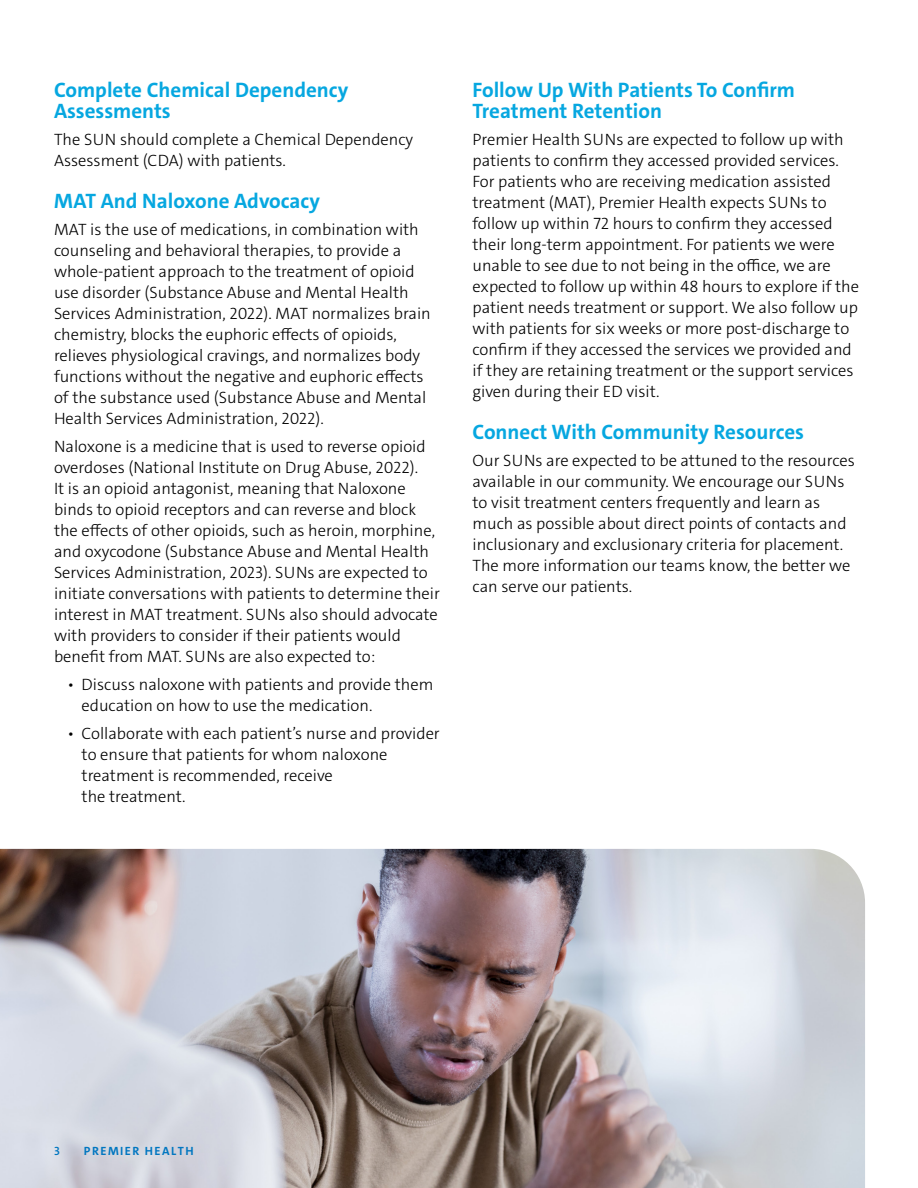
<style>
.page{position:relative;width:918px;height:1188px;background:#fff}
.page>*{position:absolute;margin:0;border:0;box-sizing:border-box;transform-origin:0 0}
.t1{font:700 21px/21px "The Sans";color:#06a7e0}
.t2{font:300 16.5px/21px "The Sans";color:#000}
.t3{font:700 12px "The Sans";letter-spacing:.125em;color:#0076c0}
.t4{font:600 12px "The Sans";color:#0076c0}
</style>
<div class="page">
<img style="left:0;top:849px;width:865px;height:339px">
<p class="t1" style="left:54px;top:79px;width:296px">Complete Chemical Dependency<br>Assessments</p>
<p class="t2" style="left:54px;top:129px;width:361px">The SUN should complete a Chemical Dependency<br>Assessment (CDA) with patients.</p>
<p class="t1" style="left:54px;top:190px;width:268px">MAT And Naloxone Advocacy</p>
<p class="t2" style="left:54px;top:219px;width:378px">MAT is the use of medications, in combination with counseling and behavioral therapies, to provide a whole-patient approach to the treatment of opioid use disorder (Substance Abuse and Mental Health Services Administration, 2022). MAT normalizes brain chemistry, blocks the euphoric effects of opioids, relieves physiological cravings, and normalizes body functions without the negative and euphoric effects of the substance used (Substance Abuse and Mental Health Services Administration, 2022).</p>
<p class="t2" style="left:54px;top:436px;width:387px">Naloxone is a medicine that is used to reverse opioid overdoses (National Institute on Drug Abuse, 2022).<br>It is an opioid antagonist, meaning that Naloxone binds to opioid receptors and can reverse and block the effects of other opioids, such as heroin, morphine, and oxycodone (Substance Abuse and Mental Health Services Administration, 2023). SUNs are expected to initiate conversations with patients to determine their interest in MAT treatment. SUNs also should advocate with providers to consider if their patients would benefit from MAT. SUNs are also expected to:</p>
<p class="t2" style="left:82px;top:674px;width:353px;text-indent:-14px">• Discuss naloxone with patients and provide them education on how to use the medication.</p>
<p class="t2" style="left:82px;top:723px;width:360px;text-indent:-14px">• Collaborate with each patient’s nurse and provider to ensure that patients for whom naloxone treatment is recommended, receive<br>the treatment.</p>
<p class="t1" style="left:472px;top:79px;width:324px">Follow Up With Patients To Confirm<br>Treatment Retention</p>
<p class="t2" style="left:472px;top:129px;width:388px">Premier Health SUNs are expected to follow up with patients to confirm they accessed provided services.<br>For patients who are receiving medication assisted treatment (MAT), Premier Health expects SUNs to follow up within 72 hours to confirm they accessed their long-term appointment. For patients we were unable to see due to not being in the office, we are expected to follow up within 48 hours to explore if the patient needs treatment or support. We also follow up with patients for six weeks or more post-discharge to confirm if they accessed the services we provided and if they are retaining treatment or the support services given during their ED visit.</p>
<p class="t1" style="left:472px;top:421px;width:333px">Connect With Community Resources</p>
<p class="t2" style="left:473px;top:450px;width:384px">Our SUNs are expected to be attuned to the resources available in our community. We encourage our SUNs to visit treatment centers frequently and learn as much as possible about direct points of contacts and inclusionary and exclusionary criteria for placement.<br>The more information our teams know, the better we can serve our patients.</p>
<p class="t4" style="left:54px;top:1143px;width:7px">3</p>
<p class="t3" style="left:84px;top:1143px;width:111px">PREMIER HEALTH</p>
</div>
